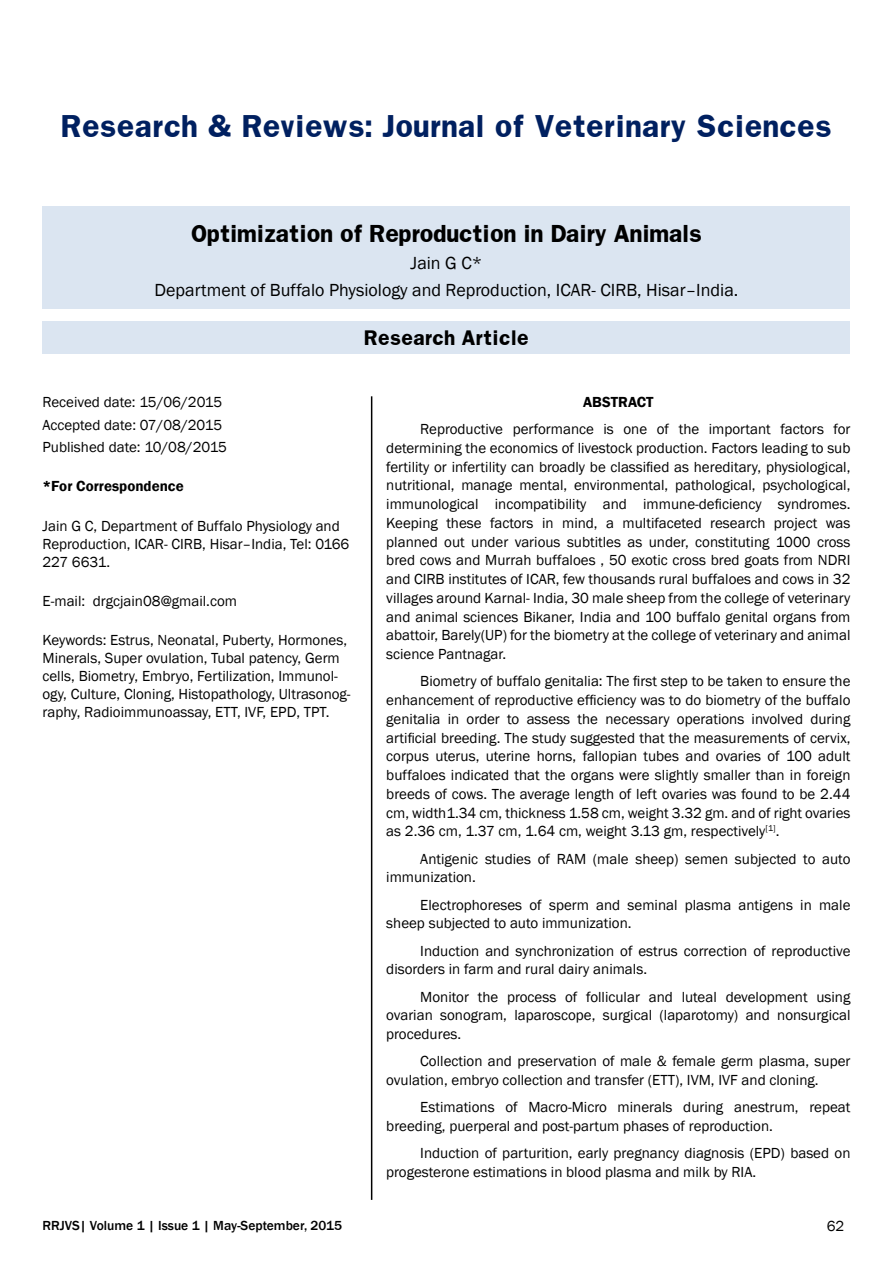
<style>
.page{position:relative;width:893px;height:1263px;background:#fff}
.page>*{position:absolute;margin:0;border:0;box-sizing:border-box;transform-origin:0 0}
.t1{font:700 27px "Franklin";color:#002060}
.t2{font:700 21px "Franklin";letter-spacing:-.02em;color:#000}
.t3{font:18px/27px "Franklin Gothic";color:#000;text-align:center}
.t4{font:700 18px "Franklin";color:#000}
.t5{font:15px/18.8px "Franklin Gothic";color:#000}
.t6{font:600 15px "Franklin Gothic";color:#000}
.t7{font:500 13.5px "Franklin Gothic";color:#000}
</style>
<div class="page">
<div style="left:43px;top:206px;width:807px;height:103px;background:#dbe5f1"></div>
<div style="left:43px;top:321px;width:807px;height:33px;background:#dbe5f1"></div>
<hr style="left:371px;top:396px;width:1px;height:804px;background:#000">
<h1 class="t1" style="left:61px;top:108px;width:772px">Research &amp; Reviews: Journal of Veterinary Sciences</h1>
<h2 class="t2" style="left:191px;top:219px;width:513px">Optimization of Reproduction in Dairy Animals</h2>
<p class="t3" style="left:155px;top:250px;width:585px">Jain G C*<br>Department of Buffalo Physiology and Reproduction, ICAR- CIRB, Hisar–India.</p>
<p class="t4" style="left:364px;top:326px;width:166px">Research Article</p>
<p class="t5" style="left:43px;top:391px;width:186px;line-height:22.5px">Received date: 15/06/2015<br>Accepted date: 07/08/2015<br>Published date: 10/08/2015</p>
<p class="t6" style="left:43px;top:477px;width:143px">*For Correspondence</p>
<p class="t5" style="left:43px;top:517px;width:308px;line-height:18px">Jain G C, Department of Buffalo Physiology and<br>Reproduction, ICAR- CIRB, Hisar–India, Tel: 0166<br>227 6631.</p>
<p class="t5" style="left:43px;top:592px;width:196px">E-mail: drgcjain08@gmail.com</p>
<p class="t5" style="left:43px;top:631px;width:310px;line-height:18px">Keywords: Estrus, Neonatal, Puberty, Hormones, Minerals, Super ovulation, Tubal patency, Germ cells, Biometry, Embryo, Fertilization, Immunol&shy;ogy, Culture, Cloning, Histopathology, Ultrasonog&shy;raphy, Radioimmunoassay, ETT, IVF, EPD, TPT.</p>
<p class="t6" style="left:583px;top:393px;width:72px">ABSTRACT</p>
<p class="t5" style="left:386px;top:420px;width:466px;text-align:justify;text-indent:34px">Reproductive performance is one of the important factors for determining the economics of livestock production. Factors leading to sub fertility or infertility can broadly be classified as hereditary, physiological, nutritional, manage mental, environmental, pathological, psychological, immunological incompatibility and immune-deficiency syndromes.<br>Keeping these factors in mind, a multifaceted research project was planned out under various subtitles as under, constituting 1000 cross bred cows and Murrah buffaloes , 50 exotic cross bred goats from NDRI and CIRB institutes of ICAR, few thousands rural buffaloes and cows in 32 villages around Karnal- India, 30 male sheep from the college of veterinary and animal sciences Bikaner, India and 100 buffalo genital organs from abattoir, Barely(UP) for the biometry at the college of veterinary and animal science Pantnagar.</p>
<p class="t5" style="left:386px;top:672px;width:466px;text-align:justify;text-indent:34px">Biometry of buffalo genitalia: The first step to be taken to ensure the enhancement of reproductive efficiency was to do biometry of the buffalo genitalia in order to assess the necessary operations involved during artificial breeding. The study suggested that the measurements of cervix, corpus uterus, uterine horns, fallopian tubes and ovaries of 100 adult buffaloes indicated that the organs were slightly smaller than in foreign breeds of cows. The average length of left ovaries was found to be 2.44 cm, width1.34 cm, thickness 1.58 cm, weight 3.32 gm. and of right ovaries as 2.36 cm, 1.37 cm, 1.64 cm, weight 3.13 gm, respectively<sup>[1]</sup>.</p>
<p class="t5" style="left:386px;top:849px;width:466px;text-indent:34px">Antigenic studies of RAM (male sheep) semen subjected to auto immunization.</p>
<p class="t5" style="left:386px;top:895px;width:466px;text-indent:34px">Electrophoreses of sperm and seminal plasma antigens in male sheep subjected to auto immunization.</p>
<p class="t5" style="left:386px;top:941px;width:466px;text-indent:34px">Induction and synchronization of estrus correction of reproductive disorders in farm and rural dairy animals.</p>
<p class="t5" style="left:386px;top:988px;width:466px;text-align:justify;text-indent:34px">Monitor the process of follicular and luteal development using ovarian sonogram, laparoscope, surgical (laparotomy) and nonsurgical procedures.</p>
<p class="t5" style="left:386px;top:1052px;width:466px;text-indent:34px">Collection and preservation of male &amp; female germ plasma, super ovulation, embryo collection and transfer (ETT), IVM, IVF and cloning.</p>
<p class="t5" style="left:386px;top:1098px;width:466px;text-indent:34px">Estimations of Macro-Micro minerals during anestrum, repeat breeding, puerperal and post-partum phases of reproduction.</p>
<p class="t5" style="left:386px;top:1144px;width:466px;text-indent:34px">Induction of parturition, early pregnancy diagnosis (EPD) based on progesterone estimations in blood plasma and milk by RIA.</p>
<p class="t7" style="left:43px;top:1217px;width:301px">RRJVS| Volume 1 | Issue 1 | May-September, 2015</p>
<p class="t5" style="left:827px;top:1217px;width:19px">62</p>
</div>
